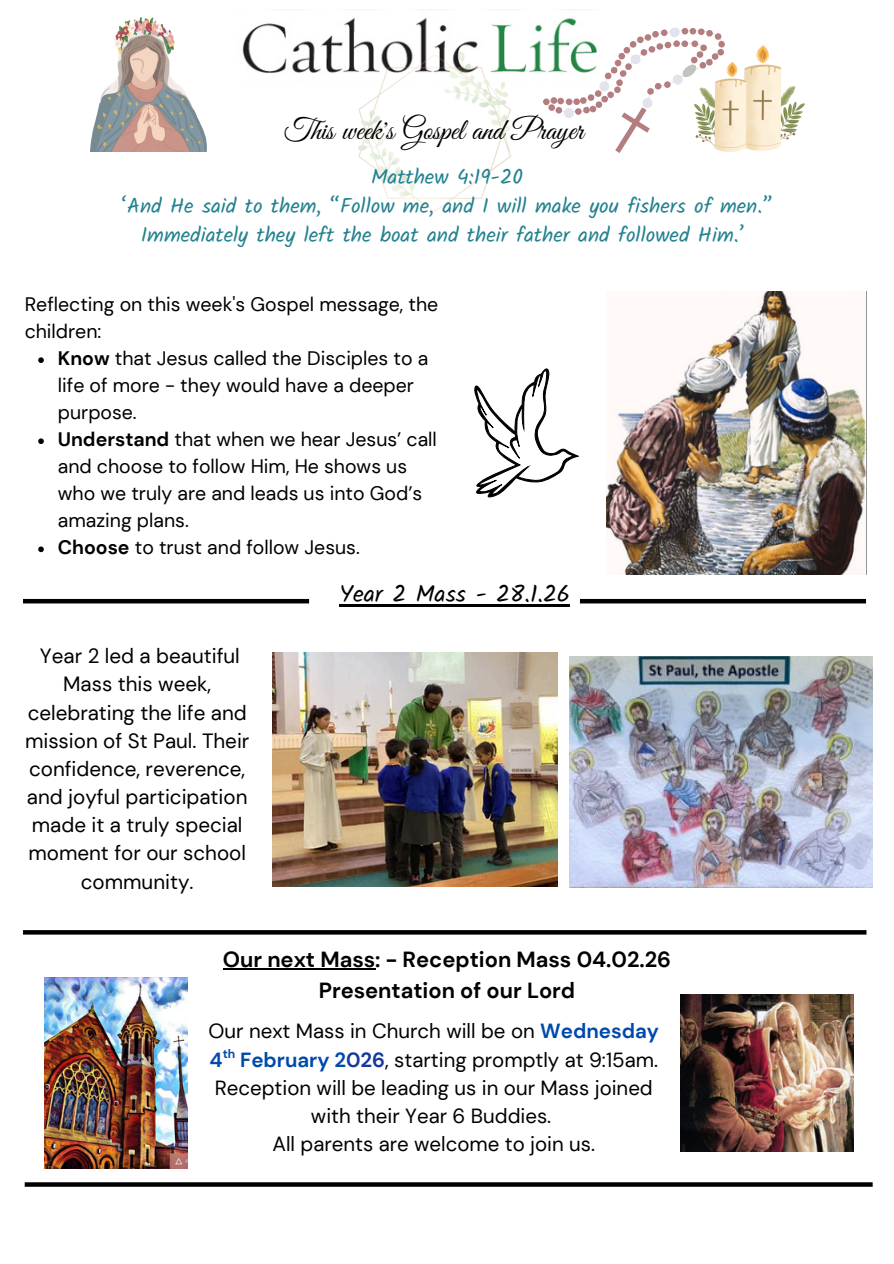
<style>
.page{position:relative;width:894px;height:1264px;background:#fff}
.page>*{position:absolute;margin:0;border:0;box-sizing:border-box;transform-origin:0 0}
.t1{font:30px "Great Vibes";color:#000}
.t2{font:23.85px "Kalam";color:#000}
.t3{font:700 21.9px/30.5px "DM Sans";color:#000;text-align:center}
.t4{font:21px/29.2px "Kalam";color:#23828f;text-align:center}
.t5{font:20.55px/28.2px "DM Sans";color:#000;text-align:center}
.t6{font:20.4px/28.2px "DM Sans";color:#000;text-align:center}
.t7{font:19.5px/27px "DM Sans";color:#000}
.t8{font:700 12.3px "DM Sans";color:#004aad}
.s1{font-weight:700}
.s2{font-weight:700;color:#004aad}
.s3{font-weight:700;color:#15399c}
</style>
<div class="page">
<img style="left:242px;top:17px;width:334px;height:56px">
<svg style="left:537px;top:23px;width:188px;height:130px"></svg>
<img style="left:90px;top:17px;width:116px;height:134px">
<img style="left:693px;top:46px;width:111px;height:106px">
<hr style="left:23px;top:599px;width:286px;height:4px;background:#000">
<hr style="left:579px;top:599px;width:286px;height:4px;background:#000">
<img style="left:44px;top:977px;width:143px;height:191px">
<svg style="left:23px;top:930px;width:843px;height:4px;background:#060606"></svg>
<svg style="left:25px;top:1182px;width:847px;height:4px;background:#111"></svg>
<img style="left:358px;top:53px;width:152px;height:159px">
<svg style="left:474px;top:369px;width:104px;height:128px"></svg>
<img style="left:606px;top:291px;width:259px;height:283px">
<img style="left:680px;top:994px;width:172px;height:157px">
<img style="left:272px;top:652px;width:285px;height:234px">
<img style="left:569px;top:656px;width:303px;height:231px">
<hr style="left:223px;top:968px;width:152px;height:1px;background:#000">
<svg style="left:38px;top:357px;width:6px;height:6px"></svg>
<svg style="left:38px;top:438px;width:6px;height:6px"></svg>
<svg style="left:38px;top:546px;width:6px;height:6px"></svg>
<hr style="left:339px;top:604px;width:231px;height:2px;background:#000">
<h1 class="t1" style="left:284px;top:113px;width:301px">This week's Gospel and Prayer</h1>
<p class="t4" style="left:121px;top:162px;width:652px">Matthew 4:19-20<br>‘And He said to them, “Follow me, and I will make you fishers of men.”<br>Immediately they left the boat and their father and followed Him.’</p>
<p class="t7" style="left:25px;top:291px;width:415px">Reflecting on this week's Gospel message, the children:</p>
<p class="t7" style="left:58px;top:345px;width:380px"><span class="s1">Know</span> that Jesus called the Disciples to a life of more - they would have a deeper purpose.<br><span class="s1">Understand</span> that when we hear Jesus’ call and choose to follow Him, He shows us who we truly are and leads us into God’s amazing plans.<br><span class="s1">Choose</span> to trust and follow Jesus.</p>
<p class="t2" style="left:339px;top:579px;width:232px">Year 2 Mass - 28.1.26</p>
<p class="t5" style="left:25px;top:642px;width:226px">Year 2 led a beautiful<br>Mass this week, celebrating the life and mission of St Paul. Their confidence, reverence, and joyful participation made it a truly special moment for our school community.</p>
<p class="t3" style="left:223px;top:944px;width:449px">Our next Mass: - Reception Mass 04.02.26<br>Presentation of our Lord</p>
<p class="t6" style="left:208px;top:1017px;width:452px">Our next Mass in Church will be on <span class="s2">Wednesday 4 February 2</span><span class="s3">026</span>, starting promptly at 9:15am.<br>Reception will be leading us in our Mass joined with their Year 6 Buddies.</p>
<p class="t8" style="left:223px;top:1045px;width:14px">th</p>
<p class="t6" style="left:272px;top:1129px;width:324px">All parents are welcome to join us.</p>
</div>
